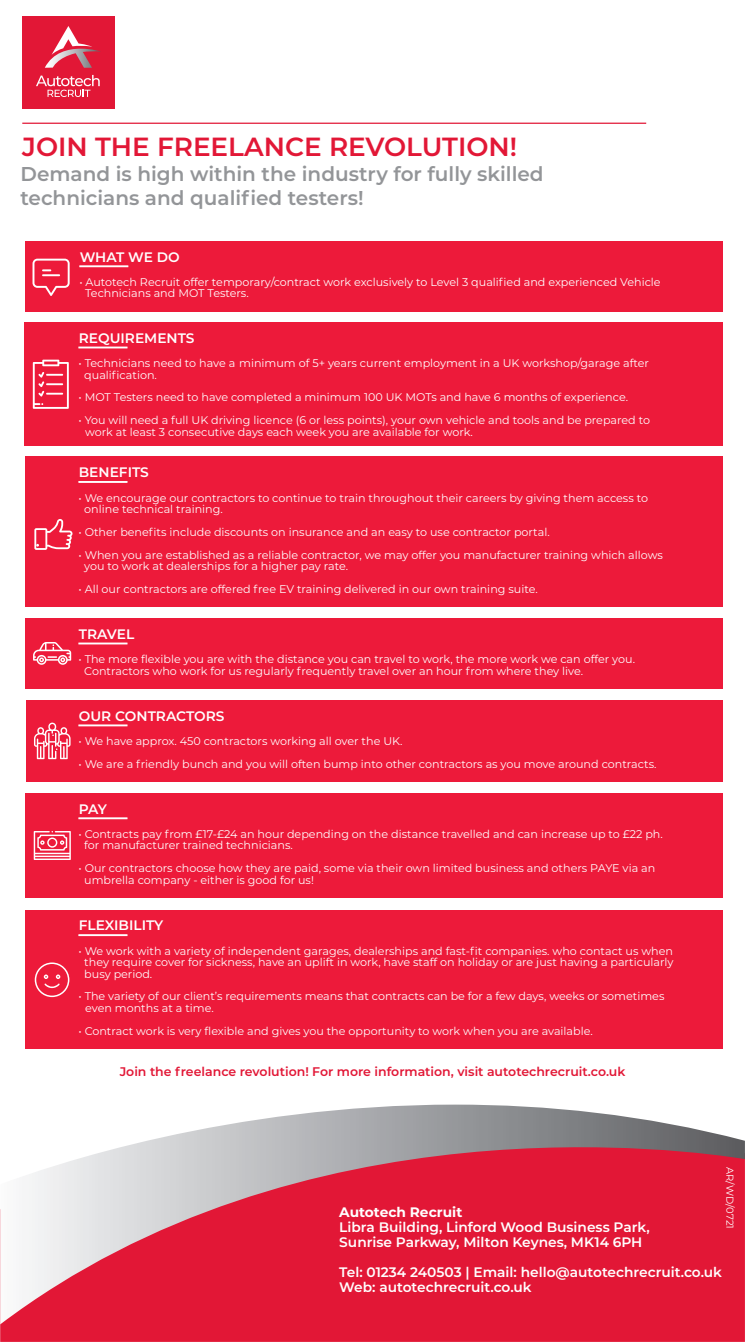
<style>
.page{position:relative;width:745px;height:1342px;background:#fff}
.page>*{position:absolute;margin:0;border:0;box-sizing:border-box;transform-origin:0 0}
.t1{font:600 26.25px "Montserrat";color:#e21736}
.t2{font:600 20px/24px "Montserrat";color:#939598}
.t3{font:600 13.75px/15px "Montserrat";color:#fff}
.t4{font:700 13.75px "Montserrat";color:#fff}
.t5{font:600 12.5px "Montserrat";color:#e21736}
.t6{font:11.12px/11.4px "Montserrat";color:#fff}
.t7{font:10px "Montserrat";color:#fff}
.t8{font:8.75px "Montserrat";color:#fff}
.t9{font:600 8.75px "Montserrat";color:#fff}
</style>
<div class="page">
<div style="left:0;top:1324px;width:744px;height:18px;background:#e21736"></div>
<svg style="left:0;top:1104px;width:744px;height:220px;background:#da5f73"></svg>
<hr style="left:22px;top:123px;width:623px;height:1px;background:#e21736">
<div style="left:25px;top:241px;width:697px;height:71px;background:#ed1a3a"></div>
<hr style="left:79px;top:265px;width:49px;height:2px;background:#fff">
<div style="left:25px;top:322px;width:697px;height:124px;background:#ed1a3a"></div>
<hr style="left:78px;top:346px;width:49px;height:2px;background:#fff">
<div style="left:25px;top:457px;width:697px;height:150px;background:#ed1a3a"></div>
<hr style="left:78px;top:481px;width:49px;height:2px;background:#fff">
<div style="left:26px;top:618px;width:696px;height:70px;background:#ed1a3a"></div>
<hr style="left:78px;top:642px;width:49px;height:2px;background:#fff">
<div style="left:26px;top:700px;width:696px;height:81px;background:#ed1a3a"></div>
<hr style="left:78px;top:724px;width:49px;height:2px;background:#fff">
<div style="left:26px;top:793px;width:696px;height:105px;background:#ed1a3a"></div>
<hr style="left:78px;top:817px;width:49px;height:2px;background:#fff">
<div style="left:26px;top:910px;width:696px;height:139px;background:#ed1a3a"></div>
<hr style="left:78px;top:934px;width:49px;height:2px;background:#fff">
<svg style="left:33px;top:642px;width:38px;height:23px"></svg>
<svg style="left:33px;top:360px;width:36px;height:49px"></svg>
<svg style="left:34px;top:519px;width:38px;height:31px"></svg>
<svg style="left:34px;top:722px;width:36px;height:37px"></svg>
<svg style="left:34px;top:831px;width:37px;height:29px"></svg>
<svg style="left:35px;top:962px;width:34px;height:35px"></svg>
<svg style="left:32px;top:259px;width:38px;height:37px"></svg>
<div style="left:22px;top:16px;width:93px;height:93px;background:#e21736"></div>
<svg style="left:36px;top:75px;width:64px;height:22px"></svg>
<svg style="left:45px;top:26px;width:56px;height:42px"></svg>
<h1 class="t1" style="left:22px;top:128px;width:496px">JOIN THE FREELANCE REVOLUTION!</h1>
<h2 class="t2" style="left:20px;top:161px;width:524px">Demand is high within the industry for fully skilled technicians and qualified testers!</h2>
<p class="t3" style="left:80px;top:249px;width:101px">WHAT WE DO</p>
<p class="t6" style="left:85px;top:276px;width:576px;text-indent:-6px">• Autotech Recruit offer temporary/contract work exclusively to Level 3 qualified and experienced Vehicle<br>Technicians and MOT Testers.</p>
<p class="t3" style="left:79px;top:330px;width:117px">REQUIREMENTS</p>
<p class="t6" style="left:84px;top:357px;width:566px;text-indent:-6px">• Technicians need to have a minimum of 5+ years current employment in a UK workshop/garage after qualification.</p>
<p class="t6" style="left:78px;top:391px;width:550px">• MOT Testers need to have completed a minimum 100 UK MOTs and have 6 months of experience.</p>
<p class="t6" style="left:85px;top:414px;width:566px;text-indent:-7px">• You will need a full UK driving licence (6 or less points), your own vehicle and tools and be prepared to work at least 3 consecutive days each week you are available for work.</p>
<p class="t3" style="left:79px;top:464px;width:72px">BENEFITS</p>
<p class="t6" style="left:84px;top:491px;width:565px;text-indent:-6px">• We encourage our contractors to continue to train throughout their careers by giving them access to online technical training.</p>
<p class="t6" style="left:78px;top:526px;width:472px">• Other benefits include discounts on insurance and an easy to use contractor portal.</p>
<p class="t6" style="left:84px;top:548px;width:579px;text-indent:-6px">• When you are established as a reliable contractor, we may offer you manufacturer training which allows you to work at dealerships for a higher pay rate.</p>
<p class="t6" style="left:78px;top:583px;width:460px">• All our contractors are offered free EV training delivered in our own training suite.</p>
<p class="t3" style="left:79px;top:626px;width:57px">TRAVEL</p>
<p class="t6" style="left:84px;top:653px;width:552px;text-indent:-6px">• The more flexible you are with the distance you can travel to work, the more work we can offer you.<br>Contractors who work for us regularly frequently travel over an hour from where they live.</p>
<p class="t3" style="left:79px;top:707px;width:147px">OUR CONTRACTORS</p>
<p class="t6" style="left:78px;top:735px;width:325px">• We have approx. 450 contractors working all over the UK.</p>
<p class="t6" style="left:78px;top:758px;width:579px">• We are a friendly bunch and you will often bump into other contractors as you move around contracts.</p>
<p class="t3" style="left:79px;top:800px;width:30px">PAY</p>
<p class="t6" style="left:84px;top:828px;width:579px;text-indent:-6px">• Contracts pay from £17-£24 an hour depending on the distance travelled and can increase up to £22 ph. for manufacturer trained technicians.</p>
<p class="t6" style="left:84px;top:862px;width:572px;text-indent:-6px">• Our contractors choose how they are paid, some via their own limited business and others PAYE via an umbrella company - either is good for us!</p>
<p class="t3" style="left:79px;top:917px;width:86px">FLEXIBILITY</p>
<p class="t6" style="left:84px;top:944px;width:590px;text-align:justify;text-indent:-6px">• We work with a variety of independent garages, dealerships and fast-fit companies. who contact us when they require cover for sickness, have an uplift in work, have staff on holiday or are just having a particularly busy period.</p>
<p class="t6" style="left:85px;top:990px;width:580px;text-indent:-7px">• The variety of our client’s requirements means that contracts can be for a few days, weeks or sometimes even months at a time.</p>
<p class="t6" style="left:78px;top:1024px;width:515px">• Contract work is very flexible and gives you the opportunity to work when you are available.</p>
<p class="t9" style="left:410px;top:952px;width:78px">Autotech Recruit</p>
<p class="t8" style="left:410px;top:1027px;width:119px">Web: autotechrecruit.co.uk</p>
<p class="t5" style="left:120px;top:1062px;width:507px">Join the freelance revolution! For more information, visit autotechrecruit.co.uk</p>
<p class="t7" style="left:736px;top:1167px;width:63px;rotate:90deg">AR/WD/0721</p>
<p class="t4" style="left:339px;top:1202px;width:124px">Autotech Recruit</p>
<p class="t3" style="left:339px;top:1219px;width:312px">Libra Building, Linford Wood Business Park,<br>Sunrise Parkway, Milton Keynes, MK14 6PH</p>
<p class="t3" style="left:339px;top:1264px;width:384px">Tel: 01234 240503 | Email: hello@autotechrecruit.co.uk<br>Web: autotechrecruit.co.uk</p>
</div>
